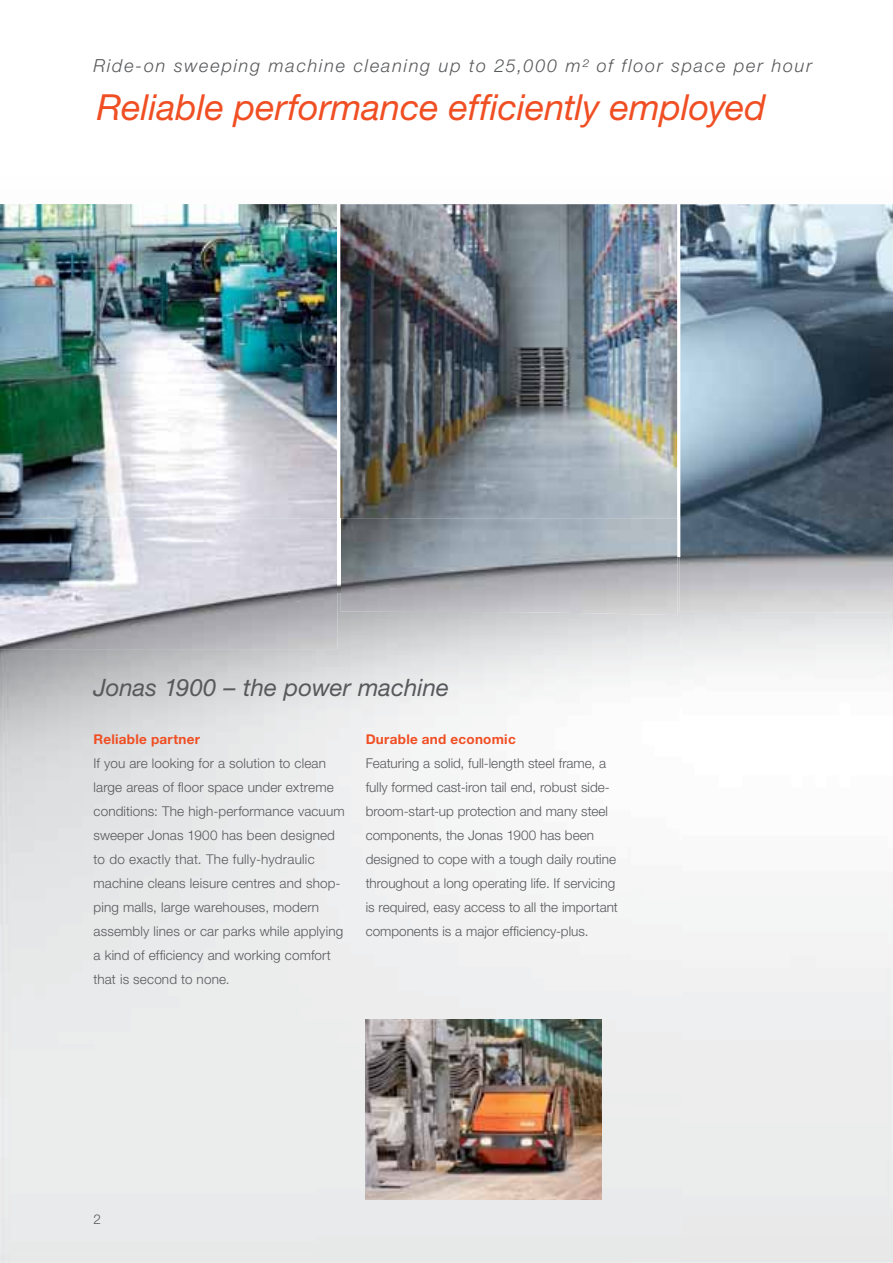
<style>
.page{position:relative;width:893px;height:1263px;background:#fff}
.page>*{position:absolute;margin:0;border:0;box-sizing:border-box;transform-origin:0 0}
.t1{font:italic 36px "Helvetica Neue LT Std";color:#f04e23}
.t2{font:italic 24px "Helvetica Neue LT Std";color:#58595b}
.t3{font:italic 300 18px "Helvetica Neue LT Std";letter-spacing:.1em;color:#58595b}
.t4{font:300 13.5px/24px "Helvetica Neue LT Std";letter-spacing:.005em;color:#58595b}
.t5{font:700 13.5px "Helvetica Neue LT Std";letter-spacing:.02em;color:#f04e23}
</style>
<div class="page">
<img style="left:680px;top:204px;width:213px;height:367px">
<img style="left:0;top:204px;width:337px;height:420px">
<img style="left:340px;top:204px;width:337px;height:367px">
<img style="left:630px;top:519px;width:53px;height:744px">
<img style="left:314px;top:571px;width:317px;height:692px">
<img style="left:0;top:624px;width:315px;height:639px">
<img style="left:337px;top:571px;width:3px;height:21px">
<img style="left:366px;top:1019px;width:235px;height:180px">
<hr style="left:677px;top:204px;width:3px;height:353px;background:#fff">
<h3 class="t3" style="left:94px;top:59px;width:720px">Ride-on sweeping machine cleaning up to 25,000 m² of floor space per hour</h3>
<h1 class="t1" style="left:97px;top:94px;width:671px">Reliable performance efficiently employed</h1>
<h2 class="t2" style="left:94px;top:679px;width:357px">Jonas 1900 – the power machine</h2>
<p class="t5" style="left:94px;top:734px;width:108px">Reliable partner</p>
<p class="t4" style="left:94px;top:753px;width:253px">If you are looking for a solution to clean large areas of floor space under extreme conditions: The high-performance vacuum sweeper Jonas 1900 has been designed to do exactly that. The fully-hydraulic machine cleans leisure centres and shop&shy;ping malls, large warehouses, modern assembly lines or car parks while applying a kind of efficiency and working comfort that is second to none.</p>
<p class="t5" style="left:366px;top:734px;width:152px">Durable and economic</p>
<p class="t4" style="left:366px;top:753px;width:254px">Featuring a solid, full-length steel frame, a fully formed cast-iron tail end, robust side&shy;broom-start-up protection and many steel components, the Jonas 1900 has been designed to cope with a tough daily routine throughout a long operating life. If servicing is required, easy access to all the important components is a major efficiency-plus.</p>
<p class="t4" style="left:94px;top:1209px;width:9px">2</p>
</div>
